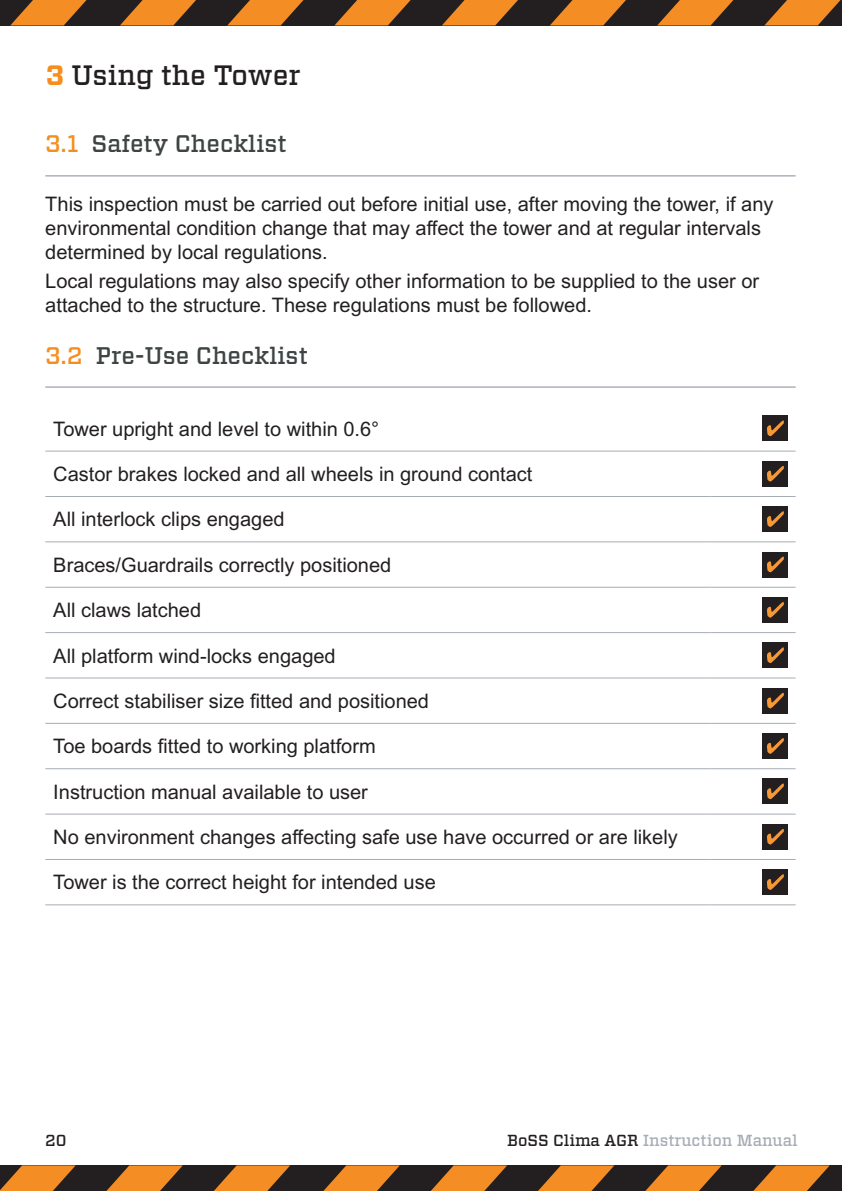
<style>
.page{position:relative;width:842px;height:1191px;background:#fff}
.page>*{position:absolute;margin:0;border:0;box-sizing:border-box;transform-origin:0 0}
.t1{font:500 28px "Vitesse";color:#231f20}
.t2{font:500 24px "Vitesse";color:#3d4443}
.t3{font:20px/24px "Arial MT Std";color:#231f20}
.t4{font:500 16px "Vitesse";color:#a7adb5}
.t5{font:500 16px "Vitesse";color:#231f20}
.s1{font-weight:700;color:#f68e1e}
.s2{color:#f68e1e}
.s3{color:#231f20}
</style>
<div class="page">
<div style="left:0;top:0;width:842px;height:25px;background:#231f20"></div>
<svg style="left:11px;top:0;width:76px;height:25px"></svg>
<svg style="left:120px;top:0;width:76px;height:25px"></svg>
<svg style="left:228px;top:0;width:76px;height:25px"></svg>
<svg style="left:335px;top:0;width:76px;height:25px"></svg>
<svg style="left:442px;top:0;width:76px;height:25px"></svg>
<svg style="left:550px;top:0;width:76px;height:25px"></svg>
<svg style="left:657px;top:0;width:77px;height:25px"></svg>
<div style="left:0;top:1165px;width:842px;height:25px;background:#231f20"></div>
<svg style="left:107px;top:1165px;width:76px;height:25px"></svg>
<svg style="left:215px;top:1165px;width:75px;height:25px"></svg>
<svg style="left:324px;top:1165px;width:76px;height:25px"></svg>
<svg style="left:431px;top:1165px;width:76px;height:25px"></svg>
<svg style="left:539px;top:1165px;width:75px;height:25px"></svg>
<svg style="left:646px;top:1165px;width:76px;height:25px"></svg>
<svg style="left:754px;top:1165px;width:76px;height:25px"></svg>
<hr style="left:45px;top:175px;width:750px;height:1px;background:#a7adb5">
<hr style="left:45px;top:386px;width:750px;height:2px;background:#a7adb5">
<hr style="left:45px;top:451px;width:665px;height:1px;background:#a7adb5">
<hr style="left:710px;top:451px;width:85px;height:1px;background:#a7adb5">
<hr style="left:45px;top:496px;width:665px;height:1px;background:#a7adb5">
<hr style="left:710px;top:496px;width:85px;height:1px;background:#a7adb5">
<hr style="left:45px;top:541px;width:665px;height:1px;background:#a7adb5">
<hr style="left:710px;top:541px;width:85px;height:1px;background:#a7adb5">
<hr style="left:45px;top:587px;width:665px;height:1px;background:#a7adb5">
<hr style="left:710px;top:587px;width:85px;height:1px;background:#a7adb5">
<hr style="left:45px;top:632px;width:665px;height:1px;background:#a7adb5">
<hr style="left:710px;top:632px;width:85px;height:1px;background:#a7adb5">
<hr style="left:45px;top:677px;width:665px;height:1px;background:#a7adb5">
<hr style="left:710px;top:677px;width:85px;height:1px;background:#a7adb5">
<hr style="left:45px;top:723px;width:665px;height:1px;background:#a7adb5">
<hr style="left:710px;top:723px;width:85px;height:1px;background:#a7adb5">
<hr style="left:45px;top:768px;width:665px;height:1px;background:#a7adb5">
<hr style="left:710px;top:768px;width:85px;height:1px;background:#a7adb5">
<hr style="left:45px;top:813px;width:665px;height:1px;background:#a7adb5">
<hr style="left:710px;top:813px;width:85px;height:1px;background:#a7adb5">
<hr style="left:45px;top:859px;width:665px;height:1px;background:#a7adb5">
<hr style="left:710px;top:859px;width:85px;height:1px;background:#a7adb5">
<hr style="left:45px;top:904px;width:665px;height:1px;background:#a7adb5">
<hr style="left:710px;top:904px;width:85px;height:1px;background:#a7adb5">
<div style="left:762px;top:416px;width:25px;height:25px;background:#231f20"></div>
<svg style="left:767px;top:420px;width:17px;height:16px"></svg>
<div style="left:762px;top:461px;width:25px;height:25px;background:#231f20"></div>
<svg style="left:767px;top:466px;width:17px;height:15px"></svg>
<div style="left:762px;top:506px;width:25px;height:26px;background:#231f20"></div>
<svg style="left:767px;top:511px;width:17px;height:16px"></svg>
<div style="left:762px;top:552px;width:25px;height:25px;background:#231f20"></div>
<svg style="left:767px;top:556px;width:17px;height:16px"></svg>
<div style="left:762px;top:597px;width:25px;height:25px;background:#231f20"></div>
<svg style="left:767px;top:602px;width:17px;height:15px"></svg>
<div style="left:762px;top:642px;width:25px;height:26px;background:#231f20"></div>
<svg style="left:767px;top:647px;width:17px;height:16px"></svg>
<div style="left:762px;top:688px;width:25px;height:25px;background:#231f20"></div>
<svg style="left:767px;top:693px;width:17px;height:15px"></svg>
<div style="left:762px;top:733px;width:25px;height:25px;background:#231f20"></div>
<svg style="left:767px;top:738px;width:17px;height:15px"></svg>
<div style="left:762px;top:778px;width:25px;height:26px;background:#231f20"></div>
<svg style="left:767px;top:783px;width:17px;height:16px"></svg>
<div style="left:762px;top:824px;width:25px;height:25px;background:#231f20"></div>
<svg style="left:767px;top:829px;width:17px;height:15px"></svg>
<div style="left:762px;top:869px;width:25px;height:26px;background:#231f20"></div>
<svg style="left:767px;top:874px;width:17px;height:16px"></svg>
<svg style="left:0;top:1165px;width:76px;height:26px"></svg>
<svg style="left:765px;top:0;width:76px;height:25px"></svg>
<p class="t1" style="left:46px;top:56px;width:256px"><span class="s1">3</span> Using the Tower</p>
<p class="t2" style="left:45px;top:128px;width:243px"><span class="s2">3.1</span> Safety Checklist</p>
<p class="t3" style="left:45px;top:191px;width:730px">This inspection must be carried out before initial use, after moving the tower, if any environmental condition change that may affect the tower and at regular intervals determined by local regulations.</p>
<p class="t3" style="left:45px;top:269px;width:715px">Local regulations may also specify other information to be supplied to the user or attached to the structure. These regulations must be followed.</p>
<p class="t2" style="left:45px;top:339px;width:264px"><span class="s2">3.2</span> Pre-Use Checklist</p>
<p class="t3" style="left:53px;top:416px;width:327px">Tower upright and level to within 0.6°</p>
<p class="t3" style="left:53px;top:462px;width:481px">Castor brakes locked and all wheels in ground contact</p>
<p class="t3" style="left:53px;top:507px;width:233px">All interlock clips engaged</p>
<p class="t3" style="left:53px;top:552px;width:339px">Braces/Guardrails correctly positioned</p>
<p class="t3" style="left:53px;top:598px;width:149px">All claws latched</p>
<p class="t3" style="left:53px;top:643px;width:284px">All platform wind-locks engaged</p>
<p class="t3" style="left:53px;top:689px;width:377px">Correct stabiliser size fitted and positioned</p>
<p class="t3" style="left:53px;top:734px;width:324px">Toe boards fitted to working platform</p>
<p class="t3" style="left:53px;top:779px;width:316px">Instruction manual available to user</p>
<p class="t3" style="left:53px;top:825px;width:626px">No environment changes affecting safe use have occurred or are likely</p>
<p class="t3" style="left:53px;top:870px;width:384px">Tower is the correct height for intended use</p>
<p class="t5" style="left:45px;top:1129px;width:23px">20</p>
<p class="t4" style="left:507px;top:1129px;width:292px"><span class="s3">BoSS Clima AGR</span> Instruction Manual</p>
</div>
